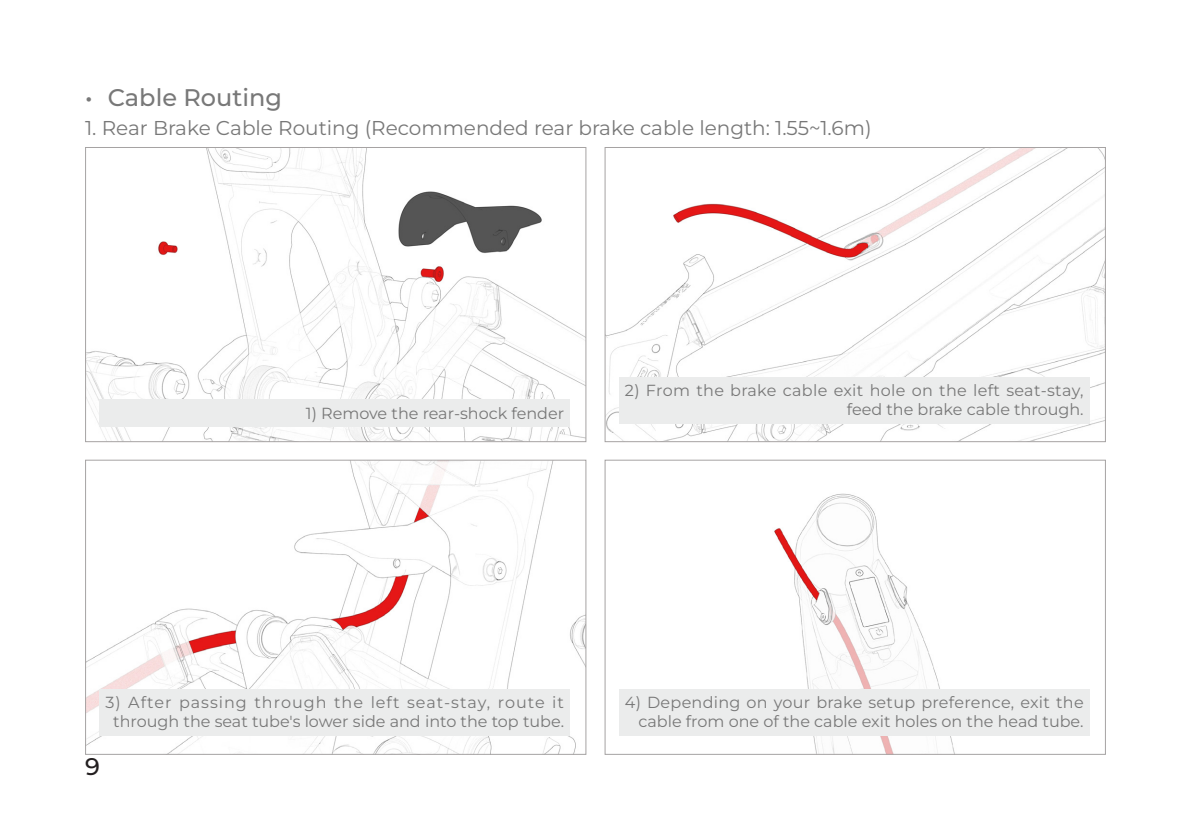
<style>
.page{position:relative;width:1191px;height:840px;background:#fff}
.page>*{position:absolute;margin:0;border:0;box-sizing:border-box;transform-origin:0 0}
.t1{font:500 24px "Montserrat";color:#787878}
.t2{font:500 24px "Montserrat";color:#231f20}
.페이지별_작은숫자_제목{font:20px "Montserrat";color:#787878}
.이미지_음영_설명글{font:16px/19.2px "Montserrat";color:#787878;text-align:right}
</style>
<div class="page">
<img style="left:87px;top:149px;width:497px;height:291px">
<div style="left:85px;top:147px;width:501px;height:295px;border:1px solid #a6a3a3"></div>
<div style="left:100px;top:399px;width:470px;height:27px;background:#ebecec"></div>
<img style="left:606px;top:149px;width:498px;height:291px">
<div style="left:604px;top:147px;width:502px;height:295px;border:1px solid #a6a3a3"></div>
<div style="left:619px;top:376px;width:470px;height:47px;background:#ebecec"></div>
<img style="left:87px;top:461px;width:497px;height:291px">
<div style="left:85px;top:459px;width:501px;height:295px;border:1px solid #a6a3a3"></div>
<div style="left:100px;top:688px;width:470px;height:47px;background:#ebecec"></div>
<img style="left:619px;top:493px;width:471px;height:259px">
<div style="left:604px;top:459px;width:502px;height:295px;border:1px solid #a6a3a3"></div>
<div style="left:619px;top:688px;width:470px;height:47px;background:#ebecec"></div>
<p class="t1" style="left:85px;top:81px;width:198px">• Cable Routing</p>
<p class="페이지별_작은숫자_제목" style="left:85px;top:115px;width:788px">1. Rear Brake Cable Routing (Recommended rear brake cable length: 1.55~1.6m)</p>
<p class="이미지_음영_설명글" style="left:306px;top:403px;width:260px">1) Remove the rear-shock fender</p>
<p class="이미지_음영_설명글" style="left:625px;top:380px;width:460px">2) From the brake cable exit hole on the left seat-stay, feed the brake cable through.</p>
<p class="이미지_음영_설명글" style="left:105px;top:692px;width:460px;text-align:center">3) After passing through the left seat-stay, route it through the seat tube's lower side and into the top tube.</p>
<p class="이미지_음영_설명글" style="left:625px;top:692px;width:460px">4) Depending on your brake setup preference, exit the cable from one of the cable exit holes on the head tube.</p>
<h1 class="t2" style="left:85px;top:750px;width:16px">9</h1>
</div>
